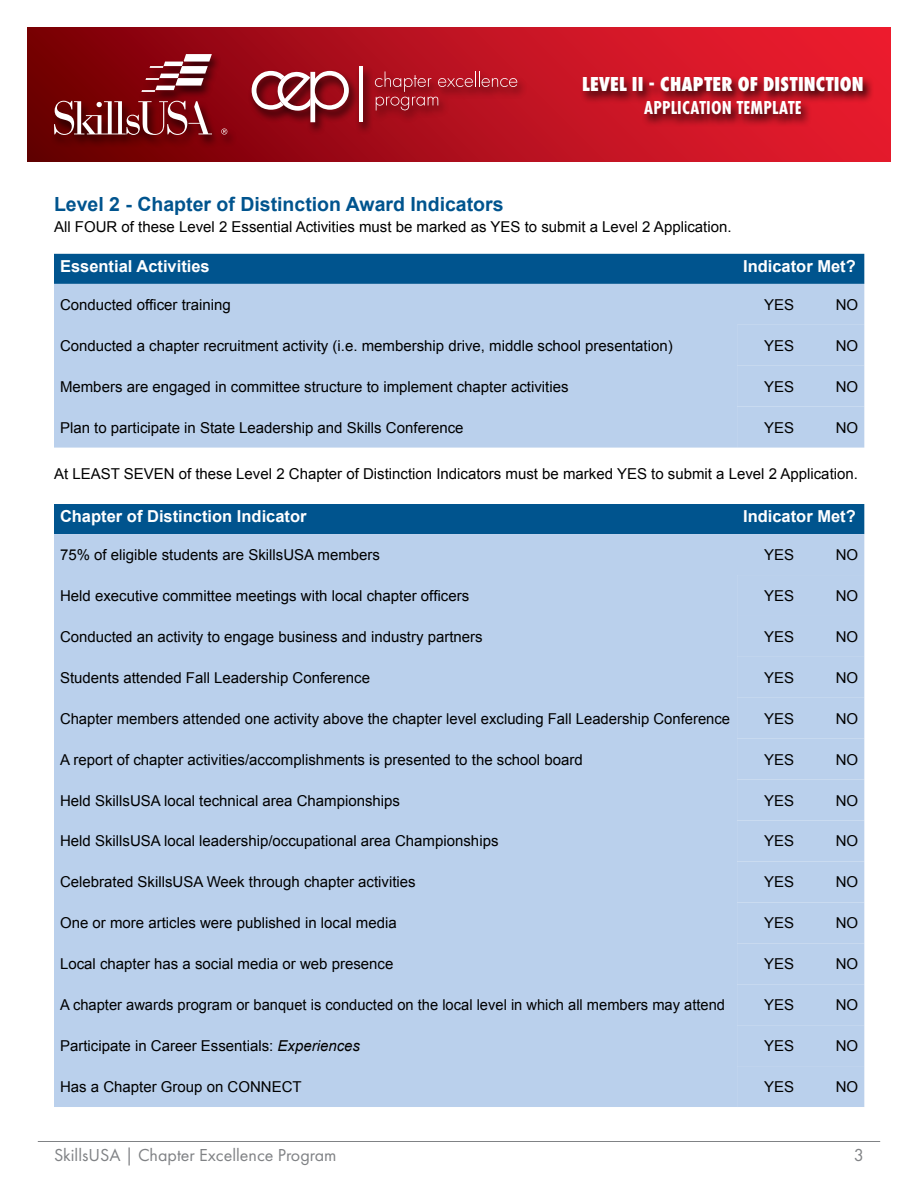
<style>
.page{position:relative;width:918px;height:1188px;background:#fff}
.page>*{position:absolute;margin:0;border:0;box-sizing:border-box;transform-origin:0 0}
.t1{font:800 21px "Futura PT Cond";letter-spacing:.01em;color:#fff}
.t2{font:700 19.5px "Arial";color:#00548e}
.t3{font:700 19.5px "Futura PT Cond";letter-spacing:.01em;color:#fff}
.t4{font:18px "Futura PT";color:#808285}
.t5{font:700 16.5px "Arial";color:#fff}
.t6{font:15px "Arial";color:#000}
.s1{font-style:italic}
</style>
<div class="page">
<hr style="left:38px;top:1141px;width:842px;height:1px;background:#808285">
<svg style="left:27px;top:27px;width:864px;height:135px"></svg>
<div style="left:50px;top:52px;width:824px;height:96px;background:#000;opacity:.75"></div>
<svg style="left:141px;top:54px;width:71px;height:38px"></svg>
<svg style="left:54px;top:101px;width:158px;height:34px"></svg>
<svg style="left:221px;top:129px;width:6px;height:6px"></svg>
<svg style="left:375px;top:71px;width:142px;height:39px"></svg>
<svg style="left:252px;top:71px;width:97px;height:51px"></svg>
<hr style="left:359px;top:67px;width:4px;height:55px;background:#fff">
<div style="left:54px;top:254px;width:810px;height:30px;background:#00548e"></div>
<div style="left:54px;top:284px;width:810px;height:164px;background:#bad0ec"></div>
<div style="left:737px;top:325px;width:127px;height:123px;background:#bad0ec"></div>
<div style="left:54px;top:504px;width:810px;height:30px;background:#00548e"></div>
<div style="left:54px;top:534px;width:810px;height:573px;background:#bad0ec"></div>
<div style="left:737px;top:575px;width:127px;height:532px;background:#bad0ec"></div>
<h1 class="t1" style="left:582px;top:71px;width:283px">LEVEL II - CHAPTER OF DISTINCTION</h1>
<h2 class="t3" style="left:644px;top:96px;width:159px">APPLICATION TEMPLATE</h2>
<h2 class="t2" style="left:54px;top:191px;width:451px">Level 2 - Chapter of Distinction Award Indicators</h2>
<p class="t6" style="left:54px;top:217px;width:679px">All FOUR of these Level 2 Essential Activities must be marked as YES to submit a Level 2 Application.</p>
<p class="t5" style="left:60px;top:255px;width:151px">Essential Activities</p>
<p class="t5" style="left:743px;top:255px;width:114px">Indicator Met?</p>
<p class="t6" style="left:60px;top:295px;width:172px">Conducted officer training</p>
<p class="t6" style="left:764px;top:295px;width:32px">YES</p>
<p class="t6" style="left:836px;top:295px;width:24px">NO</p>
<p class="t6" style="left:60px;top:336px;width:614px">Conducted a chapter recruitment activity (i.e. membership drive, middle school presentation)</p>
<p class="t6" style="left:764px;top:336px;width:32px">YES</p>
<p class="t6" style="left:836px;top:336px;width:24px">NO</p>
<p class="t6" style="left:60px;top:377px;width:510px">Members are engaged in committee structure to implement chapter activities</p>
<p class="t6" style="left:764px;top:377px;width:32px">YES</p>
<p class="t6" style="left:836px;top:377px;width:24px">NO</p>
<p class="t6" style="left:60px;top:417px;width:405px">Plan to participate in State Leadership and Skills Conference</p>
<p class="t6" style="left:764px;top:417px;width:32px">YES</p>
<p class="t6" style="left:836px;top:417px;width:24px">NO</p>
<p class="t6" style="left:54px;top:464px;width:806px">At LEAST SEVEN of these Level 2 Chapter of Distinction Indicators must be marked YES to submit a Level 2 Application.</p>
<p class="t5" style="left:60px;top:505px;width:248px">Chapter of Distinction Indicator</p>
<p class="t5" style="left:743px;top:505px;width:114px">Indicator Met?</p>
<p class="t6" style="left:60px;top:545px;width:322px">75% of eligible students are SkillsUSA members</p>
<p class="t6" style="left:764px;top:545px;width:32px">YES</p>
<p class="t6" style="left:836px;top:545px;width:24px">NO</p>
<p class="t6" style="left:60px;top:586px;width:411px">Held executive committee meetings with local chapter officers</p>
<p class="t6" style="left:764px;top:586px;width:32px">YES</p>
<p class="t6" style="left:836px;top:586px;width:24px">NO</p>
<p class="t6" style="left:60px;top:627px;width:424px">Conducted an activity to engage business and industry partners</p>
<p class="t6" style="left:764px;top:627px;width:32px">YES</p>
<p class="t6" style="left:836px;top:627px;width:24px">NO</p>
<p class="t6" style="left:60px;top:668px;width:312px">Students attended Fall Leadership Conference</p>
<p class="t6" style="left:764px;top:668px;width:32px">YES</p>
<p class="t6" style="left:836px;top:668px;width:24px">NO</p>
<p class="t6" style="left:60px;top:709px;width:672px">Chapter members attended one activity above the chapter level excluding Fall Leadership Conference</p>
<p class="t6" style="left:764px;top:709px;width:32px">YES</p>
<p class="t6" style="left:836px;top:709px;width:24px">NO</p>
<p class="t6" style="left:60px;top:750px;width:524px">A report of chapter activities/accomplishments is presented to the school board</p>
<p class="t6" style="left:764px;top:750px;width:32px">YES</p>
<p class="t6" style="left:836px;top:750px;width:24px">NO</p>
<p class="t6" style="left:60px;top:790px;width:342px">Held SkillsUSA local technical area Championships</p>
<p class="t6" style="left:764px;top:790px;width:32px">YES</p>
<p class="t6" style="left:836px;top:790px;width:24px">NO</p>
<p class="t6" style="left:60px;top:831px;width:440px">Held SkillsUSA local leadership/occupational area Championships</p>
<p class="t6" style="left:764px;top:831px;width:32px">YES</p>
<p class="t6" style="left:836px;top:831px;width:24px">NO</p>
<p class="t6" style="left:60px;top:872px;width:357px">Celebrated SkillsUSA Week through chapter activities</p>
<p class="t6" style="left:764px;top:872px;width:32px">YES</p>
<p class="t6" style="left:836px;top:872px;width:24px">NO</p>
<p class="t6" style="left:60px;top:913px;width:338px">One or more articles were published in local media</p>
<p class="t6" style="left:764px;top:913px;width:32px">YES</p>
<p class="t6" style="left:836px;top:913px;width:24px">NO</p>
<p class="t6" style="left:60px;top:954px;width:335px">Local chapter has a social media or web presence</p>
<p class="t6" style="left:764px;top:954px;width:32px">YES</p>
<p class="t6" style="left:836px;top:954px;width:24px">NO</p>
<p class="t6" style="left:60px;top:995px;width:667px">A chapter awards program or banquet is conducted on the local level in which all members may attend</p>
<p class="t6" style="left:764px;top:995px;width:32px">YES</p>
<p class="t6" style="left:836px;top:995px;width:24px">NO</p>
<p class="t6" style="left:60px;top:1036px;width:302px">Participate in Career Essentials: <span class="s1">Experiences</span></p>
<p class="t6" style="left:764px;top:1036px;width:32px">YES</p>
<p class="t6" style="left:836px;top:1036px;width:24px">NO</p>
<p class="t6" style="left:60px;top:1077px;width:243px">Has a Chapter Group on CONNECT</p>
<p class="t6" style="left:764px;top:1077px;width:32px">YES</p>
<p class="t6" style="left:836px;top:1077px;width:24px">NO</p>
<p class="t4" style="left:54px;top:1144px;width:284px">SkillsUSA | Chapter Excellence Program</p>
<p class="t4" style="left:854px;top:1144px;width:12px">3</p>
</div>
